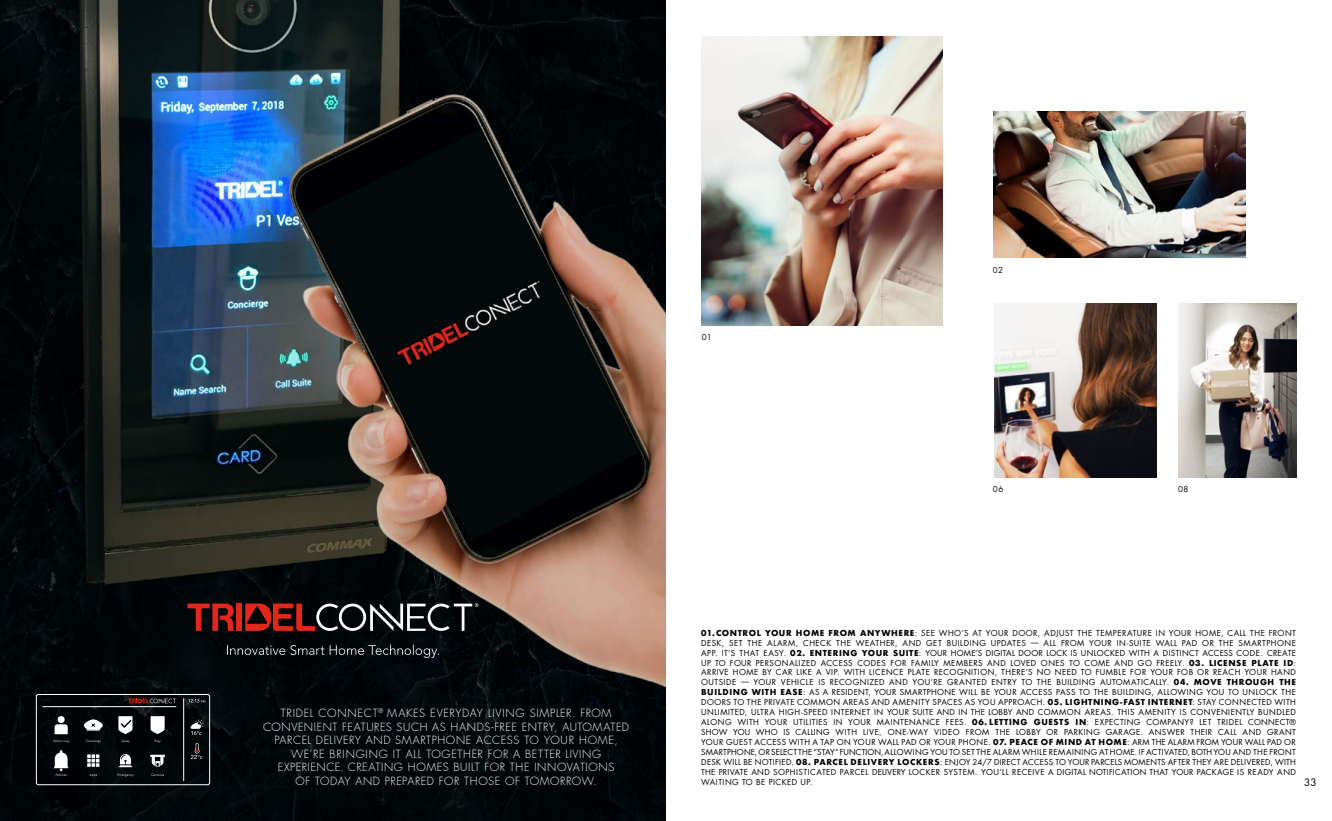
<style>
.page{position:relative;width:1332px;height:821px;background:#fff}
.page>*{position:absolute;margin:0;border:0;box-sizing:border-box;transform-origin:0 0}
.t1{font:300 11px/13.5px "Futura";letter-spacing:.055em;color:#fff;text-align:center}
.t2{font:10px "Futura";color:#000}
.t3{font:8px/10px "Futura";letter-spacing:.04em;color:#000;text-align:justify}
.s1{font-weight:700}
</style>
<div class="page">
<img style="left:0;top:0;width:666px;height:821px">
<img style="left:1179px;top:304px;width:118px;height:173px">
<img style="left:993px;top:112px;width:253px;height:146px">
<svg style="left:227px;top:644px;width:212px;height:14px;background:#232629"></svg>
<svg style="left:188px;top:603px;width:46px;height:28px"></svg>
<div style="left:236px;top:603px;width:6px;height:28px;background:#df271c"></div>
<svg style="left:245px;top:603px;width:233px;height:28px;background:#4f3536"></svg>
<svg style="left:188px;top:699px;width:17px;height:3px"></svg>
<div style="left:36px;top:694px;width:174px;height:91px;border:1px solid #fff;border-radius:2px"></div>
<svg style="left:190px;top:719px;width:14px;height:16px"></svg>
<svg style="left:191px;top:743px;width:11px;height:16px"></svg>
<hr style="left:183px;top:698px;width:1px;height:83px;background:#fff">
<hr style="left:42px;top:706px;width:134px;height:1px;background:#fff">
<svg style="left:53px;top:740px;width:16px;height:3px"></svg>
<svg style="left:86px;top:740px;width:15px;height:3px"></svg>
<svg style="left:89px;top:773px;width:8px;height:3px"></svg>
<svg style="left:122px;top:740px;width:7px;height:3px"></svg>
<svg style="left:117px;top:773px;width:17px;height:3px"></svg>
<svg style="left:155px;top:740px;width:6px;height:3px"></svg>
<svg style="left:151px;top:773px;width:13px;height:3px"></svg>
<svg style="left:151px;top:716px;width:14px;height:18px"></svg>
<svg style="left:118px;top:716px;width:14px;height:18px"></svg>
<svg style="left:54px;top:724px;width:14px;height:10px"></svg>
<div style="left:58px;top:716px;width:7px;height:7px;background:#fff;border-radius:50%"></div>
<svg style="left:82px;top:719px;width:22px;height:12px"></svg>
<svg style="left:87px;top:754px;width:12px;height:13px"></svg>
<svg style="left:119px;top:754px;width:13px;height:13px"></svg>
<svg style="left:150px;top:755px;width:15px;height:11px"></svg>
<svg style="left:54px;top:750px;width:14px;height:26px"></svg>
<svg style="left:128px;top:698px;width:49px;height:5px"></svg>
<img style="left:701px;top:36px;width:241px;height:289px">
<img style="left:994px;top:304px;width:162px;height:173px">
<p class="t1" style="left:263px;top:707px;width:367px">TRIDEL CONNECT<sup>®</sup> MAKES EVERYDAY LIVING SIMPLER. FROM CONVENIENT FEATURES SUCH AS HANDS-FREE ENTRY, AUTOMATED PARCEL DELIVERY AND SMARTPHONE ACCESS TO YOUR HOME, WE’RE BRINGING IT ALL TOGETHER FOR A BETTER LIVING EXPERIENCE. CREATING HOMES BUILT FOR THE INNOVATIONS<br>OF TODAY AND PREPARED FOR THOSE OF TOMORROW.</p>
<p class="t3" style="left:702px;top:332px;width:11px">01</p>
<p class="t3" style="left:993px;top:265px;width:12px">02</p>
<p class="t3" style="left:993px;top:484px;width:12px">06</p>
<p class="t3" style="left:1178px;top:484px;width:12px">08</p>
<p class="t3" style="left:701px;top:628px;width:596px"><span class="s1">01.CONTROL YOUR HOME FROM ANYWHERE</span>: SEE WHO’S AT YOUR DOOR, ADJUST THE TEMPERATURE IN YOUR HOME, CALL THE FRONT DESK, SET THE ALARM, CHECK THE WEATHER, AND GET BUILDING UPDATES — ALL FROM YOUR IN-SUITE WALL PAD OR THE SMARTPHONE APP. IT’S THAT EASY. <span class="s1">02. ENTERING YOUR SUITE</span>: YOUR HOME’S DIGITAL DOOR LOCK IS UNLOCKED WITH A DISTINCT ACCESS CODE. CREATE UP TO FOUR PERSONALIZED ACCESS CODES FOR FAMILY MEMBERS AND LOVED ONES TO COME AND GO FREELY. <span class="s1">03. LICENSE PLATE ID</span>:<br>ARRIVE HOME BY CAR LIKE A VIP. WITH LICENCE PLATE RECOGNITION, THERE’S NO NEED TO FUMBLE FOR YOUR FOB OR REACH YOUR HAND OUTSIDE — YOUR VEHICLE IS RECOGNIZED AND YOU’RE GRANTED ENTRY TO THE BUILDING AUTOMATICALLY. <span class="s1">04. MOVE THROUGH THE BUILDING WITH EASE</span>: AS A RESIDENT, YOUR SMARTPHONE WILL BE YOUR ACCESS PASS TO THE BUILDING, ALLOWING YOU TO UNLOCK THE DOORS TO THE PRIVATE COMMON AREAS AND AMENITY SPACES AS YOU APPROACH. <span class="s1">05. LIGHTNING-FAST INTERNET</span>: STAY CONNECTED WITH UNLIMITED, ULTRA HIGH-SPEED INTERNET IN YOUR SUITE AND IN THE LOBBY AND COMMON AREAS. THIS AMENITY IS CONVENIENTLY BUNDLED ALONG WITH YOUR UTILITIES IN YOUR MAINTENANCE FEES. <span class="s1">06. LETTING GUESTS IN</span>: EXPECTING COMPANY? LET TRIDEL CONNECT® SHOW YOU WHO IS CALLING WITH LIVE, ONE-WAY VIDEO FROM THE LOBBY OR PARKING GARAGE. ANSWER THEIR CALL AND GRANT YOUR GUEST ACCESS WITH A TAP ON YOUR WALL PAD OR YOUR PHONE. <span class="s1">07. PEACE OF MIND AT HOME</span>: ARM THE ALARM FROM YOUR WALL PAD OR SMARTPHONE, OR SELECT THE “STAY” FUNCTION, ALLOWING YOU TO SET THE ALARM WHILE REMAINING AT HOME. IF ACTIVATED, BOTH YOU AND THE FRONT DESK WILL BE NOTIFIED. <span class="s1">08. PARCEL DELIVERY LOCKERS</span>: ENJOY 24/7 DIRECT ACCESS TO YOUR PARCELS MOMENTS AFTER THEY ARE DELIVERED, WITH THE PRIVATE AND SOPHISTICATED PARCEL DELIVERY LOCKER SYSTEM. YOU’LL RECEIVE A DIGITAL NOTIFICATION THAT YOUR PACKAGE IS READY AND WAITING TO BE PICKED UP.</p>
<p class="t2" style="left:1304px;top:775px;width:14px">33</p>
</div>
